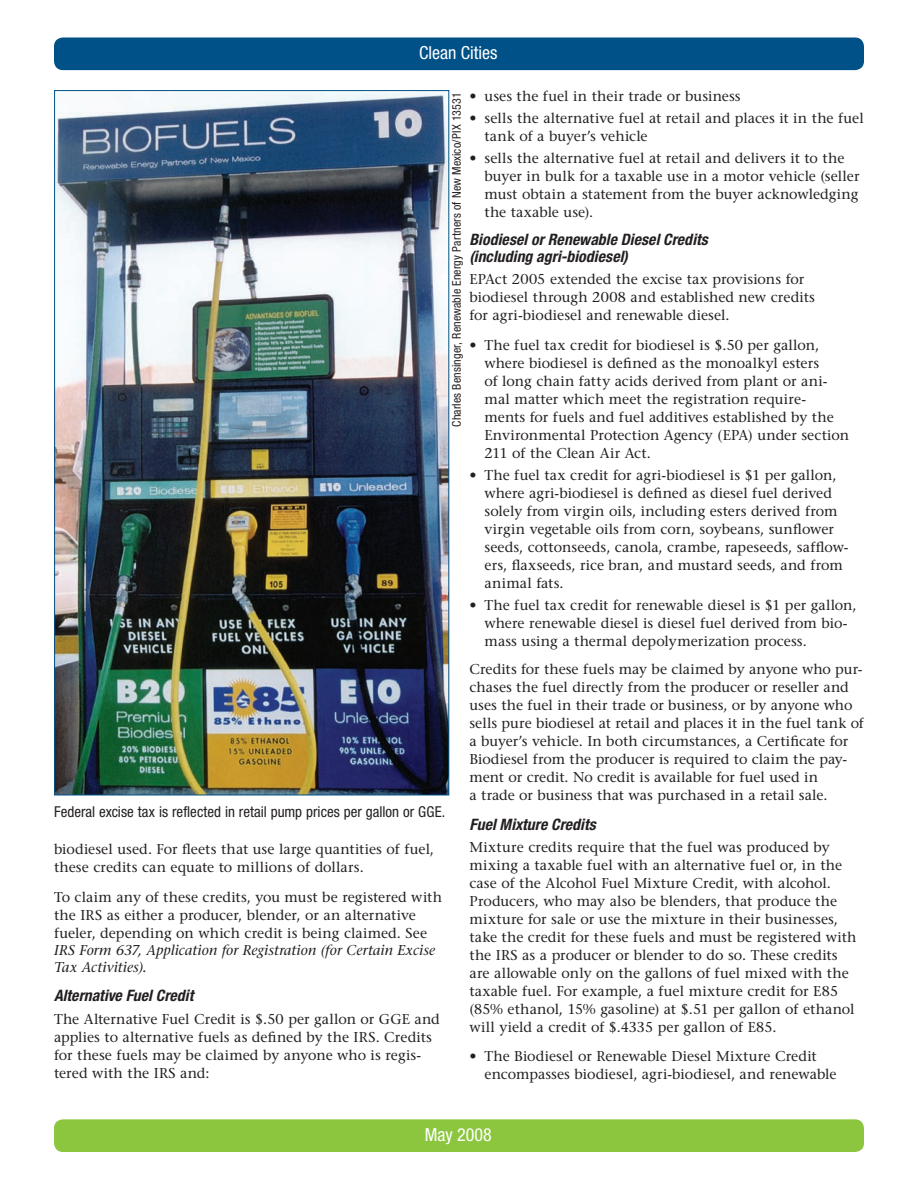
<style>
.page{position:relative;width:918px;height:1188px;background:#fff}
.page>*{position:absolute;margin:0;border:0;box-sizing:border-box;transform-origin:0 0}
.t1{font:condensed 18px "Helvetica Neue LT Std";color:#fff}
.subhd_2{font:italic 700 condensed 15.75px/17.2px "Helvetica Neue LT Std";letter-spacing:.005em;color:#231f20}
.Captions{font:condensed 15px "Helvetica Neue LT Std";color:#231f20}
.Base_text{font:14.25px/18px "Stone Serif";letter-spacing:.005em;color:#231f20}
.Bullets{font:14.25px/18px "Stone Serif";letter-spacing:.005em;color:#231f20}
.photo_credit{font:condensed 12px "Helvetica Neue LT Std";letter-spacing:.01em;color:#231f20}
.s1{font-style:italic}
</style>
<div class="page">
<div style="left:54px;top:38px;width:810px;height:32px;background:#005187;border-radius:9px"></div>
<div style="left:54px;top:1119px;width:810px;height:33px;background:#8bc63e;border-radius:9px"></div>
<img style="left:56px;top:92px;width:391px;height:701px">
<p class="t1" style="left:419px;top:43px;width:80px">Clean Cities</p>
<p class="Bullets" style="left:470px;top:87px;width:273px">• uses the fuel in their trade or business</p>
<p class="Bullets" style="left:484px;top:109px;width:381px;text-indent:-15px">• sells the alternative fuel at retail and places it in the fuel tank of a buyer’s vehicle</p>
<p class="Bullets" style="left:484px;top:149px;width:377px;text-indent:-15px">• sells the alternative fuel at retail and delivers it to the buyer in bulk for a taxable use in a motor vehicle (seller must obtain a statement from the buyer acknowledging the taxable use).</p>
<p class="subhd_2" style="left:470px;top:230px;width:240px">Biodiesel or Renewable Diesel Credits (including agri-biodiesel)</p>
<p class="Base_text" style="left:470px;top:270px;width:347px">EPAct 2005 extended the excise tax provisions for biodiesel through 2008 and established new credits for agri-biodiesel and renewable diesel.</p>
<p class="Bullets" style="left:484px;top:336px;width:366px;text-indent:-15px">• The fuel tax credit for biodiesel is $.50 per gallon, where biodiesel is defined as the monoalkyl esters<br>of long chain fatty acids derived from plant or ani&shy;mal matter which meet the registration require&shy;ments for fuels and fuel additives established by the Environmental Protection Agency (EPA) under section 211 of the Clean Air Act.</p>
<p class="Bullets" style="left:484px;top:466px;width:366px;text-indent:-15px">• The fuel tax credit for agri-biodiesel is $1 per gallon, where agri-biodiesel is defined as diesel fuel derived solely from virgin oils, including esters derived from virgin vegetable oils from corn, soybeans, sunflower seeds, cottonseeds, canola, crambe, rapeseeds, safflow&shy;ers, flaxseeds, rice bran, and mustard seeds, and from animal fats.</p>
<p class="Bullets" style="left:484px;top:596px;width:374px;text-indent:-15px">• The fuel tax credit for renewable diesel is $1 per gallon, where renewable diesel is diesel fuel derived from bio&shy;mass using a thermal depolymerization process.</p>
<p class="Base_text" style="left:470px;top:660px;width:396px">Credits for these fuels may be claimed by anyone who pur&shy;chases the fuel directly from the producer or reseller and uses the fuel in their trade or business, or by anyone who sells pure biodiesel at retail and places it in the fuel tank of a buyer’s vehicle. In both circumstances, a Certificate for Biodiesel from the producer is required to claim the pay&shy;ment or credit. No credit is available for fuel used in<br>a trade or business that was purchased in a retail sale.</p>
<p class="subhd_2" style="left:470px;top:815px;width:128px">Fuel Mixture Credits</p>
<p class="Base_text" style="left:470px;top:838px;width:389px">Mixture credits require that the fuel was produced by mixing a taxable fuel with an alternative fuel or, in the case of the Alcohol Fuel Mixture Credit, with alcohol.<br>Producers, who may also be blenders, that produce the mixture for sale or use the mixture in their businesses, take the credit for these fuels and must be registered with the IRS as a producer or blender to do so. These credits are allowable only on the gallons of fuel mixed with the taxable fuel. For example, a fuel mixture credit for E85 (85% ethanol, 15% gasoline) at $.51 per gallon of ethanol will yield a credit of $.4335 per gallon of E85.</p>
<p class="Bullets" style="left:484px;top:1046px;width:354px;text-indent:-15px">• The Biodiesel or Renewable Diesel Mixture Credit encompasses biodiesel, agri-biodiesel, and renewable</p>
<p class="photo_credit" style="left:450px;top:427px;width:336px;rotate:-90deg">Charles Bensinger, Renewable Energy Partners of New Mexico/PIX 13531</p>
<p class="Captions" style="left:54px;top:803px;width:393px">Federal excise tax is reflected in retail pump prices per gallon or GGE.</p>
<p class="Base_text" style="left:54px;top:839px;width:382px">biodiesel used. For fleets that use large quantities of fuel, these credits can equate to millions of dollars.</p>
<p class="Base_text" style="left:54px;top:888px;width:390px;line-height:17.5px">To claim any of these credits, you must be registered with the IRS as either a producer, blender, or an alternative fueler, depending on which credit is being claimed. See <span class="s1">IRS Form 637, Application for Registration (for Certain Excise Tax Activities).</span></p>
<p class="subhd_2" style="left:54px;top:987px;width:141px">Alternative Fuel Credit</p>
<p class="Base_text" style="left:54px;top:1010px;width:387px">The Alternative Fuel Credit is $.50 per gallon or GGE and applies to alternative fuels as defined by the IRS. Credits for these fuels may be claimed by anyone who is regis&shy;tered with the IRS and:</p>
<p class="t1" style="left:425px;top:1124px;width:68px">May 2008</p>
</div>
